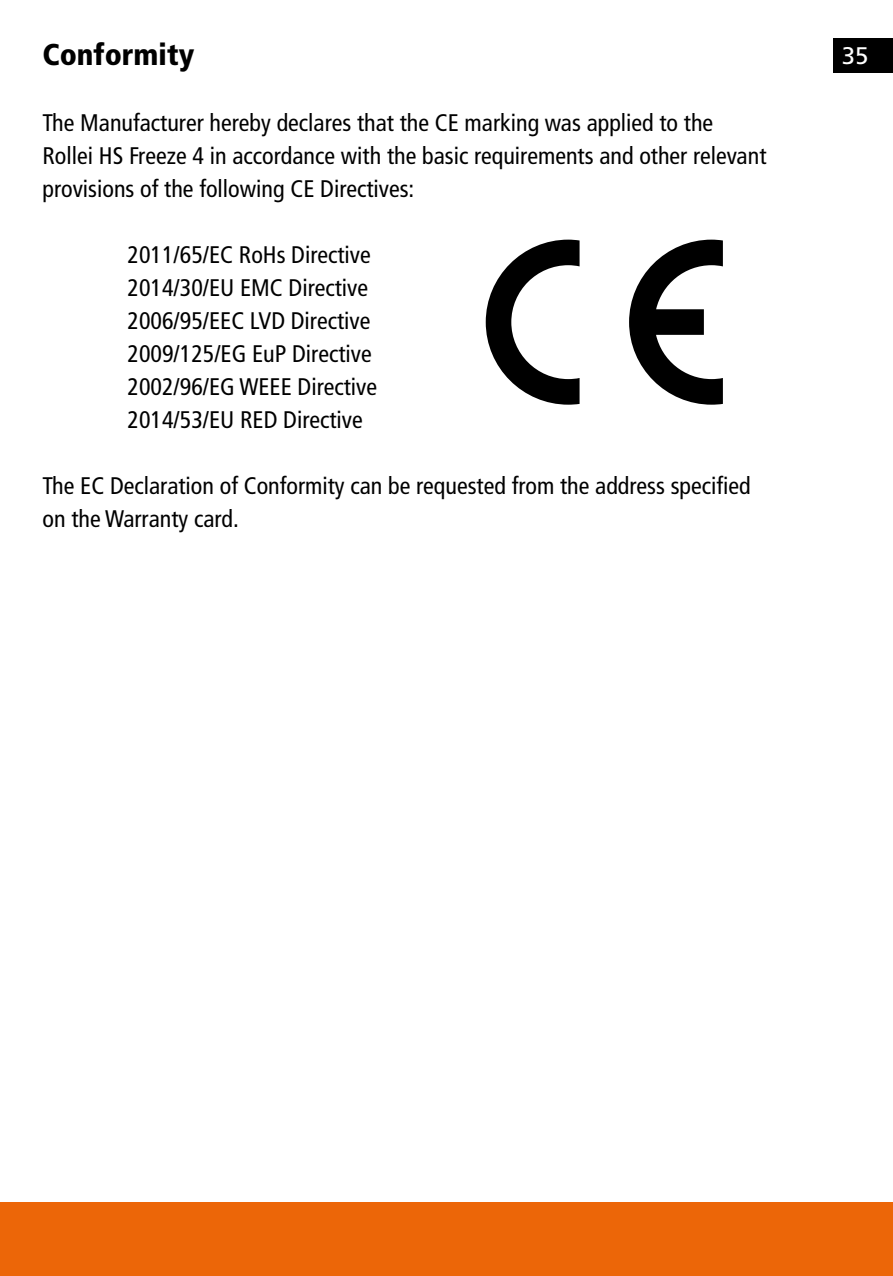
<style>
.page{position:relative;width:893px;height:1276px;background:#fff}
.page>*{position:absolute;margin:0;border:0;box-sizing:border-box;transform-origin:0 0}
.t1{font:900 condensed 30px "Frutiger LT";color:#000}
.t2{font:condensed 24px/33px "Frutiger LT";color:#000}
.t3{font:24px "Frutiger LT";color:#fff}
</style>
<div class="page">
<div style="left:833px;top:39px;width:60px;height:34px;background:#000"></div>
<div style="left:0;top:1201px;width:893px;height:75px;background:#ec6608"></div>
<svg style="left:486px;top:240px;width:94px;height:165px"></svg>
<svg style="left:629px;top:240px;width:94px;height:165px"></svg>
<p class="t1" style="left:43px;top:37px;width:153px">Conformity</p>
<p class="t3" style="left:842px;top:42px;width:28px">35</p>
<p class="t2" style="left:43px;top:106px;width:725px">The Manufacturer hereby declares that the CE marking was applied to the<br>Rollei HS Freeze 4 in accordance with the basic requirements and other relevant provisions of the following CE Directives:</p>
<p class="t2" style="left:128px;top:238px;width:251px">2011/65/EC RoHs Directive<br>2014/30/EU EMC Directive<br>2006/95/EEC LVD Directive<br>2009/125/EG EuP Directive<br>2002/96/EG WEEE Directive<br>2014/53/EU RED Directive</p>
<p class="t2" style="left:43px;top:469px;width:710px">The EC Declaration of Conformity can be requested from the address specified on the Warranty card.</p>
</div>
